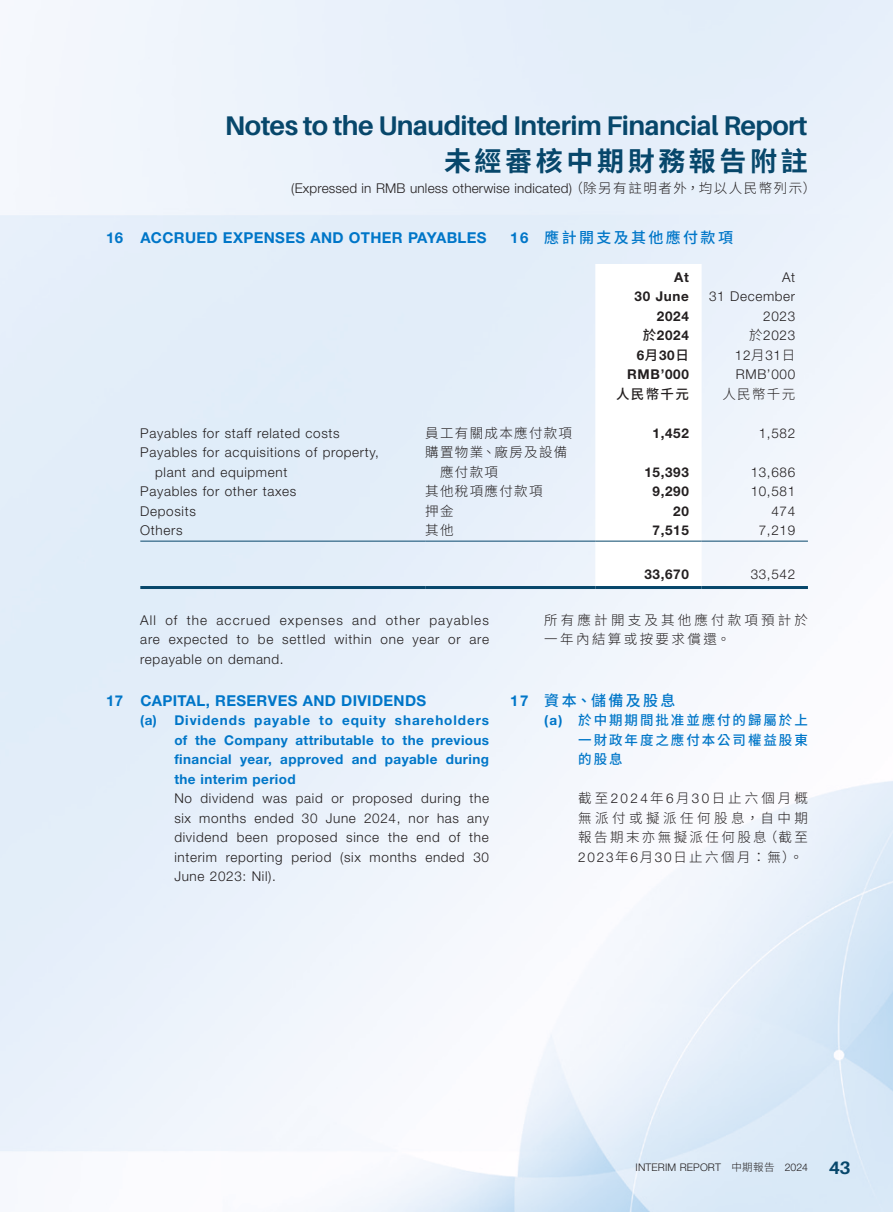
<style>
.page{position:relative;width:893px;height:1212px;background:#fff}
.page>*{position:absolute;margin:0;border:0;box-sizing:border-box;transform-origin:0 0}
.t1{font:700 27px "Aileron";letter-spacing:-.02em;color:#07476b}
.t2{font:700 27px "Source Han Sans TC";letter-spacing:.135em;color:#07476b}
.Heading_1{font:700 15px "Helvetica Neue LT Std";letter-spacing:.025em;color:#0076c8}
.C_Heading_1{font:500 15px "Source Han Sans TC";letter-spacing:.16em;color:#0076c8}
.Body_Text{font:300 13.5px/19.5px "Helvetica Neue LT Std";letter-spacing:.05em;color:#231f20;text-align:justify}
.Heading_2{font:700 13.5px/19.5px "Helvetica Neue LT Std";letter-spacing:.03em;color:#0076c8;text-align:justify}
.C_Body_Text{font:300 13.5px/19.5px "Source Han Sans TC";letter-spacing:.225em;color:#231f20}
.Body_Text-2{font:700 13.5px "Helvetica Neue LT Std";letter-spacing:.05em;color:#231f20}
.Body_Text-3{font:300 13.5px "Helvetica Neue LT Std";letter-spacing:.015em;color:#231f20}
.Body_Text-4{font:300 13.5px/19.5px "Source Han Sans TC";letter-spacing:.1em;color:#231f20}
.C_Heading_2{font:500 13.5px/19.5px "Source Han Sans TC";letter-spacing:.145em;color:#0076c8;text-align:justify}
.Body_Text-5{font:500 13.5px "Source Han Sans TC";letter-spacing:.1em;color:#231f20}
.t3{font:300 10.5px "Helvetica Neue LT Std";letter-spacing:.015em;color:#231f20}
.s1{font-family:"Source Han Sans TC"}
.s2{font-family:"Helvetica Neue LT Std";font-weight:700}
.s3{font-family:"Source Han Sans TC";font-weight:500}
.s4{font-family:"Helvetica Neue LT Std"}
.s5{font-family:"Aileron";font-weight:700;font-size:18px;color:#07476b}
</style>
<div class="page">
<hr style="left:140px;top:541px;width:285px;height:1px;background:#07476b">
<hr style="left:425px;top:541px;width:170px;height:1px;background:#07476b">
<hr style="left:595px;top:541px;width:107px;height:1px;background:#07476b">
<hr style="left:702px;top:541px;width:106px;height:1px;background:#07476b">
<hr style="left:140px;top:586px;width:285px;height:3px;background:#07476b">
<hr style="left:425px;top:586px;width:170px;height:3px;background:#07476b">
<hr style="left:595px;top:586px;width:107px;height:3px;background:#07476b">
<hr style="left:702px;top:586px;width:106px;height:3px;background:#07476b">
<h1 class="t1" style="left:225px;top:111px;width:584px">Notes to the Unaudited Interim Financial Report</h1>
<h1 class="t2" style="left:444px;top:146px;width:365px">未經審核中期財務報告附註</h1>
<p class="Body_Text-3" style="left:291px;top:180px;width:526px">(Expressed in RMB unless otherwise indicated)<span class="s1">（除另有註明者外，均以人民幣列示）</span></p>
<p class="Heading_1" style="left:106px;top:228px;width:382px">16 ACCRUED EXPENSES AND OTHER PAYABLES</p>
<p class="C_Heading_1" style="left:510px;top:229px;width:224px"><span class="s2">16</span> 應計開支及其他應付款項</p>
<p class="Body_Text-2" style="left:674px;top:269px;width:16px">At</p>
<p class="Body_Text" style="left:782px;top:267px;width:15px">At</p>
<p class="Body_Text-2" style="left:635px;top:288px;width:56px">30 June</p>
<p class="Body_Text" style="left:709px;top:286px;width:88px">31 December</p>
<p class="Body_Text-2" style="left:657px;top:308px;width:33px">2024</p>
<p class="Body_Text" style="left:763px;top:306px;width:33px">2023</p>
<p class="Body_Text-2" style="left:643px;top:327px;width:48px"><span class="s3">於</span>2024</p>
<p class="Body_Text" style="left:749px;top:325px;width:48px"><span class="s1">於</span>2023</p>
<p class="Body_Text-2" style="left:637px;top:347px;width:54px">6<span class="s3">月</span>30<span class="s3">日</span></p>
<p class="Body_Text" style="left:735px;top:345px;width:62px">12<span class="s1">月</span>31<span class="s1">日</span></p>
<p class="Body_Text-2" style="left:627px;top:366px;width:63px">RMB’000</p>
<p class="Body_Text" style="left:736px;top:364px;width:61px">RMB’000</p>
<p class="Body_Text-5" style="left:616px;top:386px;width:74px">人民幣千元</p>
<p class="Body_Text-4" style="left:722px;top:384px;width:74px">人民幣千元</p>
<p class="Body_Text" style="left:140px;top:423px;width:201px">Payables for staff related costs</p>
<p class="Body_Text-4" style="left:425px;top:423px;width:148px">員工有關成本應付款項</p>
<p class="Body_Text-2" style="left:652px;top:425px;width:38px">1,452</p>
<p class="Body_Text" style="left:759px;top:423px;width:38px">1,582</p>
<p class="Body_Text" style="left:155px;top:442px;width:225px;text-indent:-15px">Payables for acquisitions of property, plant and equipment</p>
<p class="Body_Text-4" style="left:440px;top:443px;width:129px;text-indent:-15px">購置物業、廠房及設備應付款項</p>
<p class="Body_Text-2" style="left:644px;top:464px;width:46px">15,393</p>
<p class="Body_Text" style="left:751px;top:462px;width:46px">13,686</p>
<p class="Body_Text" style="left:140px;top:481px;width:158px">Payables for other taxes</p>
<p class="Body_Text-4" style="left:425px;top:482px;width:119px">其他稅項應付款項</p>
<p class="Body_Text-2" style="left:652px;top:483px;width:38px">9,290</p>
<p class="Body_Text" style="left:751px;top:481px;width:46px">10,581</p>
<p class="Body_Text" style="left:140px;top:501px;width:57px">Deposits</p>
<p class="Body_Text-4" style="left:425px;top:501px;width:30px">押金</p>
<p class="Body_Text-2" style="left:673px;top:503px;width:17px">20</p>
<p class="Body_Text" style="left:771px;top:501px;width:25px">474</p>
<p class="Body_Text" style="left:140px;top:520px;width:44px">Others</p>
<p class="Body_Text-4" style="left:425px;top:521px;width:30px">其他</p>
<p class="Body_Text-2" style="left:652px;top:522px;width:38px">7,515</p>
<p class="Body_Text" style="left:759px;top:520px;width:38px">7,219</p>
<p class="Body_Text-2" style="left:644px;top:566px;width:46px">33,670</p>
<p class="Body_Text" style="left:751px;top:564px;width:46px">33,542</p>
<p class="Body_Text" style="left:140px;top:610px;width:350px">All of the accrued expenses and other payables are expected to be settled within one year or are repayable on demand.</p>
<p class="Heading_1" style="left:106px;top:691px;width:321px">17 CAPITAL, RESERVES AND DIVIDENDS</p>
<p class="Heading_2" style="left:174px;top:710px;width:316px;text-indent:-34px">(a) Dividends payable to equity shareholders of the Company attributable to the previous financial year, approved and payable during the interim period</p>
<p class="Body_Text" style="left:174px;top:788px;width:316px">No dividend was paid or proposed during the six months ended 30 June 2024, nor has any dividend been proposed since the end of the interim reporting period (six months ended 30<br>June 2023: Nil).</p>
<p class="C_Body_Text" style="left:544px;top:610px;width:265px">所有應計開支及其他應付款項預計於一年內結算或按要求償還。</p>
<p class="C_Heading_1" style="left:510px;top:692px;width:167px"><span class="s2">17</span> 資本、儲備及股息</p>
<p class="C_Heading_2" style="left:578px;top:711px;width:231px;text-indent:-34px"><span class="s2">(a)</span> 於中期期間批准並應付的歸屬於上一財政年度之應付本公司權益股東的股息</p>
<p class="C_Body_Text" style="left:578px;top:789px;width:231px;text-align:justify">截至<span class="s4">2024</span>年<span class="s4">6</span>月<span class="s4">30</span>日止六個月概無派付或擬派任何股息，自中期報告期末亦無擬派任何股息（截至<span class="s4">2023</span>年<span class="s4">6</span>月<span class="s4">30</span>日止六個月：無）。</p>
<p class="t3" style="left:636px;top:1161px;width:216px">INTERIM REPORT<span class="s1">　中期報告　</span>2024 <span class="s5">43</span></p>
</div>
